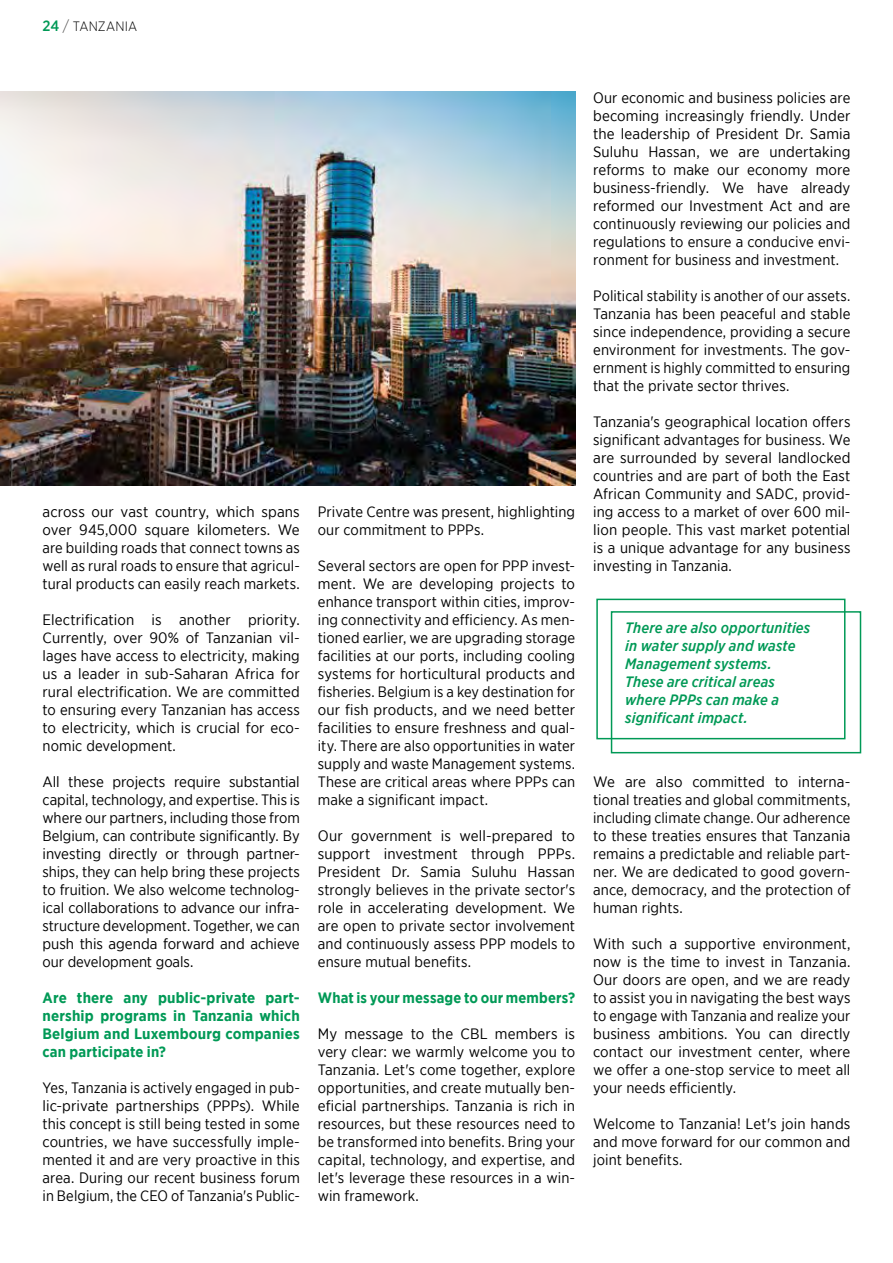
<style>
.page{position:relative;width:893px;height:1263px;background:#fff}
.page>*{position:absolute;margin:0;border:0;box-sizing:border-box;transform-origin:0 0}
.t1{font:15px/18px "Gotham Narrow";letter-spacing:.005em;color:#000;text-align:justify}
.t2{font:700 15px/18px "Gotham Narrow";letter-spacing:.01em;color:#009956;text-align:justify}
.t3{font:italic 500 15px/18px "Gotham Narrow";letter-spacing:.01em;color:#009956}
.t4{font:300 13.5px "Gotham Narrow";letter-spacing:.015em;color:#000}
.s1{font-weight:500;font-size:15px;color:#009956}
.s2{font-size:15px;color:#4a4948}
</style>
<div class="page">
<img style="left:0;top:91px;width:575px;height:394px">
<div style="left:596px;top:599px;width:249px;height:140px;border:2px solid #009956"></div>
<div style="left:611px;top:611px;width:250px;height:142px;border:2px solid #009956"></div>
<p class="t4" style="left:43px;top:18px;width:96px"><span class="s1">24</span> <span class="s2">/</span> TANZANIA</p>
<p class="t1" style="left:43px;top:502px;width:259px">across our vast country, which spans over 945,000 square kilometers. We are building roads that connect towns as well as rural roads to ensure that agricul&shy;tural products can easily reach markets.</p>
<p class="t1" style="left:43px;top:610px;width:259px">Electrification is another priority.<br>Currently, over 90% of Tanzanian vil&shy;lages have access to electricity, making us a leader in sub-Saharan Africa for rural electrification. We are committed to ensuring every Tanzanian has access to electricity, which is crucial for eco&shy;nomic development.</p>
<p class="t1" style="left:43px;top:772px;width:259px">All these projects require substantial capital, technology, and expertise. This is where our partners, including those from Belgium, can contribute significantly. By investing directly or through partner&shy;ships, they can help bring these projects to fruition. We also welcome technolog&shy;ical collaborations to advance our infra&shy;structure development. Together, we can push this agenda forward and achieve our development goals.</p>
<p class="t2" style="left:43px;top:989px;width:259px">Are there any public-private part&shy;nership programs in Tanzania which Belgium and Luxembourg companies can participate in?</p>
<p class="t1" style="left:43px;top:1078px;width:259px">Yes, Tanzania is actively engaged in pub&shy;lic-private partnerships (PPPs). While this concept is still being tested in some countries, we have successfully imple&shy;mented it and are very proactive in this area. During our recent business forum in Belgium, the CEO of Tanzania's Public-</p>
<p class="t1" style="left:318px;top:502px;width:259px">Private Centre was present, highlighting our commitment to PPPs.</p>
<p class="t1" style="left:318px;top:556px;width:259px">Several sectors are open for PPP invest&shy;ment. We are developing projects to enhance transport within cities, improv&shy;ing connectivity and efficiency. As men&shy;tioned earlier, we are upgrading storage facilities at our ports, including cooling systems for horticultural products and fisheries. Belgium is a key destination for our fish products, and we need better facilities to ensure freshness and qual&shy;ity. There are also opportunities in water supply and waste Management systems.<br>These are critical areas where PPPs can make a significant impact.</p>
<p class="t1" style="left:318px;top:826px;width:259px">Our government is well-prepared to support investment through PPPs.<br>President Dr. Samia Suluhu Hassan strongly believes in the private sector's role in accelerating development. We are open to private sector involvement and continuously assess PPP models to ensure mutual benefits.</p>
<p class="t2" style="left:318px;top:989px;width:259px">What is your message to our members?</p>
<p class="t1" style="left:318px;top:1024px;width:259px">My message to the CBL members is very clear: we warmly welcome you to Tanzania. Let's come together, explore opportunities, and create mutually ben&shy;eficial partnerships. Tanzania is rich in resources, but these resources need to be transformed into benefits. Bring your capital, technology, and expertise, and let's leverage these resources in a win&shy;win framework.</p>
<p class="t1" style="left:593px;top:88px;width:259px">Our economic and business policies are becoming increasingly friendly. Under the leadership of President Dr. Samia Suluhu Hassan, we are undertaking reforms to make our economy more business-friendly. We have already reformed our Investment Act and are continuously reviewing our policies and regulations to ensure a conducive envi&shy;ronment for business and investment.</p>
<p class="t1" style="left:593px;top:286px;width:259px">Political stability is another of our assets.<br>Tanzania has been peaceful and stable since independence, providing a secure environment for investments. The gov&shy;ernment is highly committed to ensuring that the private sector thrives.</p>
<p class="t1" style="left:593px;top:412px;width:259px">Tanzania's geographical location offers significant advantages for business. We are surrounded by several landlocked countries and are part of both the East African Community and SADC, provid&shy;ing access to a market of over 600 mil&shy;lion people. This vast market potential is a unique advantage for any business investing in Tanzania.</p>
<p class="t3" style="left:625px;top:619px;width:187px">There are also opportunities in water supply and waste<br>Management systems.<br>These are critical areas where PPPs can make a significant impact.</p>
<p class="t1" style="left:593px;top:772px;width:259px">We are also committed to interna&shy;tional treaties and global commitments, including climate change. Our adherence to these treaties ensures that Tanzania remains a predictable and reliable part&shy;ner. We are dedicated to good govern&shy;ance, democracy, and the protection of human rights.</p>
<p class="t1" style="left:593px;top:934px;width:259px">With such a supportive environment, now is the time to invest in Tanzania.<br>Our doors are open, and we are ready to assist you in navigating the best ways to engage with Tanzania and realize your business ambitions. You can directly contact our investment center, where we offer a one-stop service to meet all your needs efficiently.</p>
<p class="t1" style="left:593px;top:1114px;width:259px">Welcome to Tanzania! Let's join hands and move forward for our common and joint benefits.</p>
</div>
